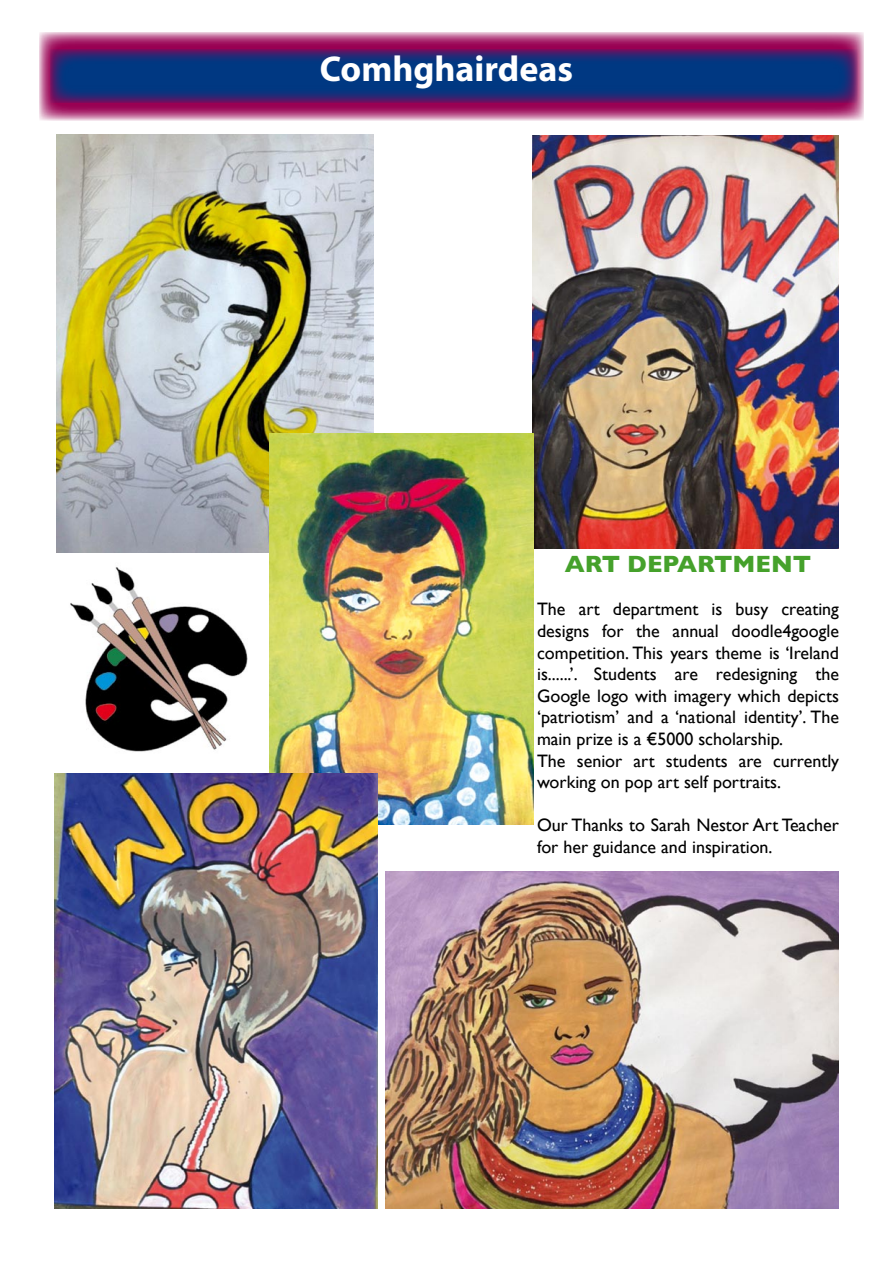
<style>
.page{position:relative;width:893px;height:1263px;background:#fff}
.page>*{position:absolute;margin:0;border:0;box-sizing:border-box;transform-origin:0 0}
.t1{font:700 36px "Myriad";color:#fff}
.t2{font:700 24px "Gill Sans";color:#45a12b}
.t3{font:18px/21.6px "Gill Sans";color:#000}
</style>
<div class="page">
<img style="left:56px;top:135px;width:318px;height:418px">
<img style="left:532px;top:136px;width:307px;height:413px">
<img style="left:386px;top:872px;width:453px;height:337px">
<img style="left:269px;top:434px;width:264px;height:390px">
<svg style="left:39px;top:32px;width:825px;height:89px;background:#b64984"></svg>
<svg style="left:50px;top:49px;width:808px;height:54px;background:#1a2e79"></svg>
<img style="left:54px;top:773px;width:323px;height:436px">
<img style="left:70px;top:567px;width:178px;height:185px">
<h1 class="t1" style="left:320px;top:50px;width:255px">Comhghairdeas</h1>
<h2 class="t2" style="left:565px;top:550px;width:248px">ART DEPARTMENT</h2>
<p class="t3" style="left:537px;top:598px;width:303px">The art department is busy creating designs for the annual doodle4google competition. This years theme is ‘Ireland is......’. Students are redesigning the Google logo with imagery which depicts ‘patriotism’ and a ‘national identity’. The main prize is a €5000 scholarship.<br>The senior art students are currently working on pop art self portraits.</p>
<p class="t3" style="left:537px;top:814px;width:303px">Our Thanks to Sarah Nestor Art Teacher for her guidance and inspiration.</p>
</div>
